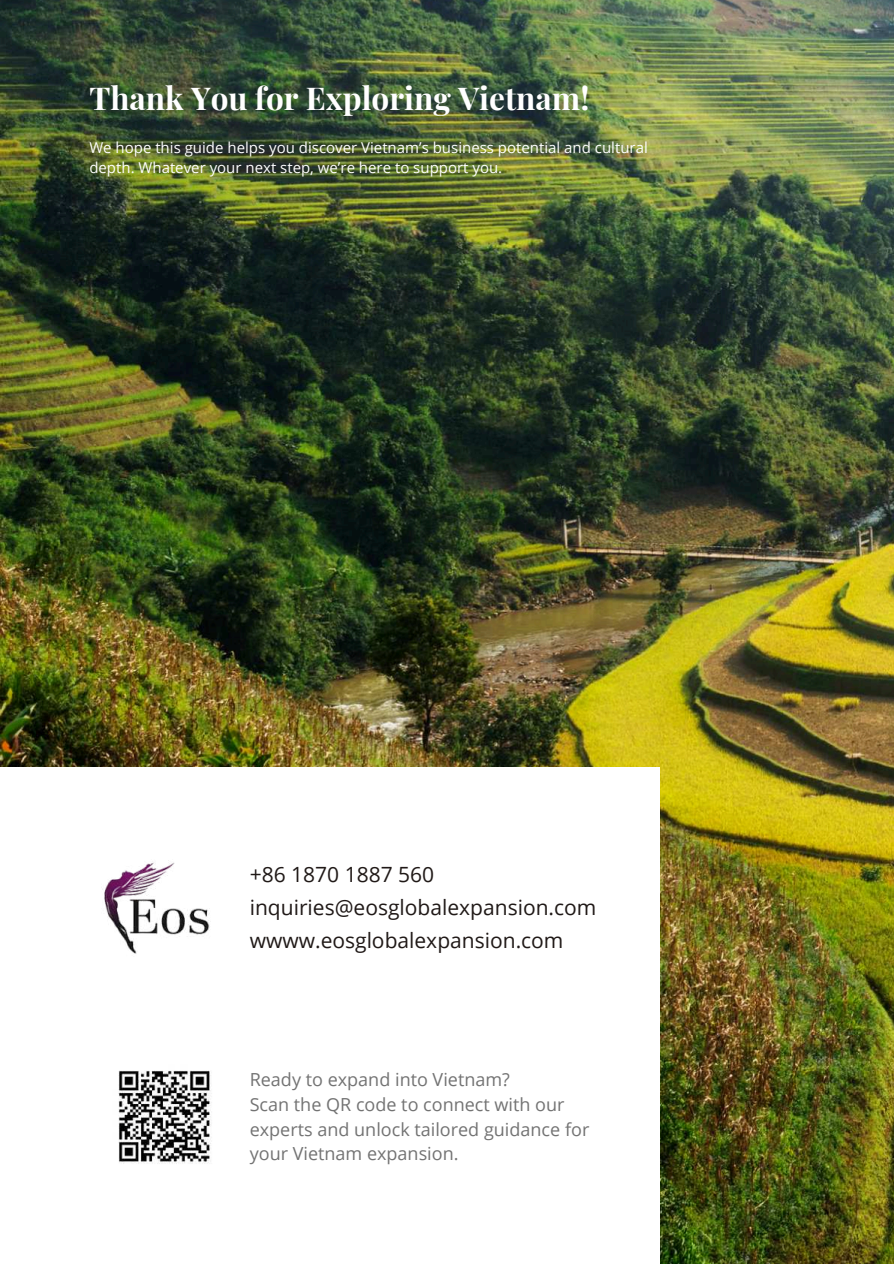
<style>
.page{position:relative;width:894px;height:1264px;background:#fff}
.page>*{position:absolute;margin:0;border:0;box-sizing:border-box;transform-origin:0 0}
.t1{font:700 31.5px "Playfair Display";color:#fff}
.t2{font:21px/32.7px "Open Sans";color:#201917}
.t3{font:18px/24.8px "Open Sans";color:#737373}
.t4{font:15px/20.2px "Open Sans";color:#fff}
</style>
<div class="page">
<img style="left:0;top:0;width:893px;height:1263px">
<div style="left:0;top:767px;width:660px;height:496px;background:#fff"></div>
<img style="left:102px;top:860px;width:108px;height:94px">
<img style="left:118px;top:1070px;width:93px;height:94px">
<h1 class="t1" style="left:89px;top:74px;width:501px">Thank You for Exploring Vietnam!</h1>
<p class="t4" style="left:89px;top:137px;width:560px">We hope this guide helps you discover Vietnam’s business potential and cultural depth. Whatever your next step, we’re here to support you.</p>
<h2 class="t2" style="left:250px;top:857px;width:348px">+86 1870 1887 560 inquiries@eosglobalexpansion.com wwww.eosglobalexpansion.com</h2>
<p class="t3" style="left:250px;top:1066px;width:341px">Ready to expand into Vietnam?<br>Scan the QR code to connect with our experts and unlock tailored guidance for your Vietnam expansion.</p>
</div>
